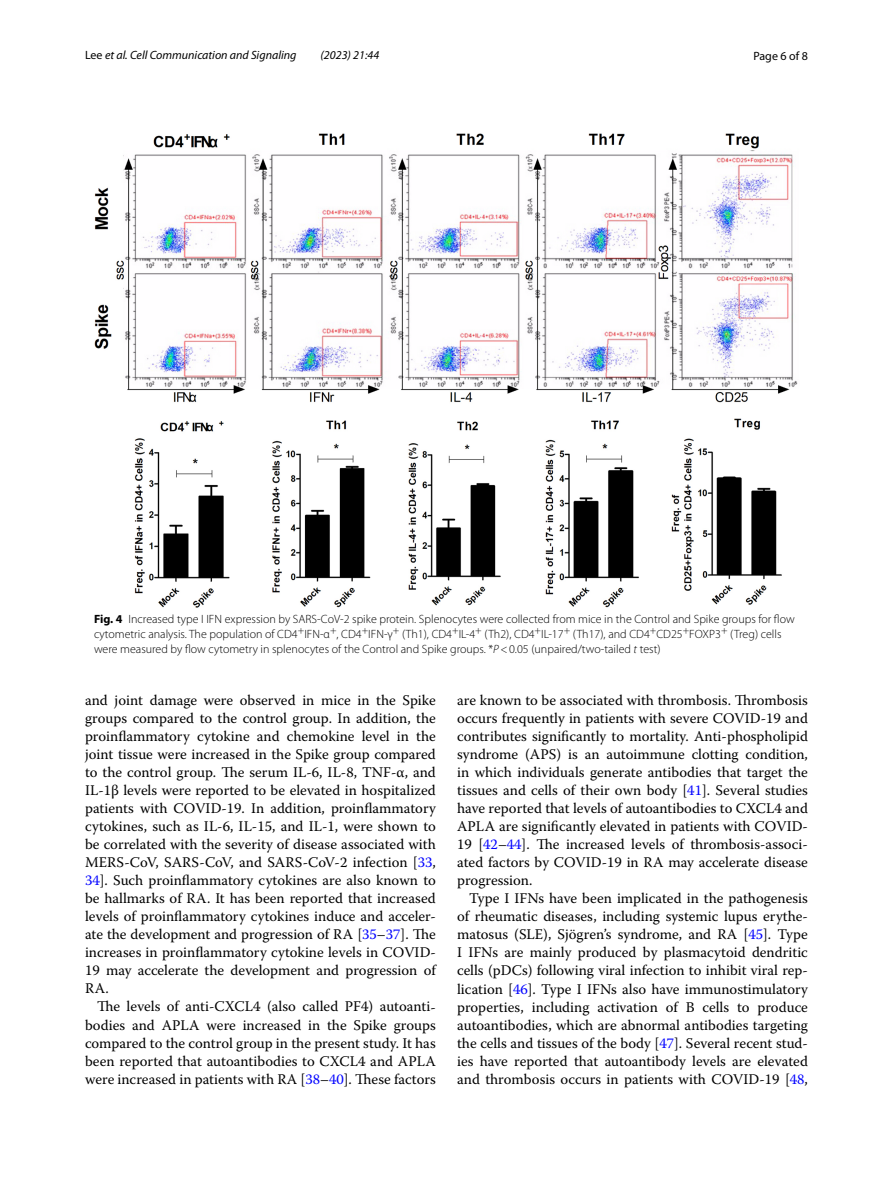
<style>
.page{position:relative;width:893px;height:1187px;background:#fff}
.page>*{position:absolute;margin:0;border:0;box-sizing:border-box;transform-origin:0 0}
.t1{font:14.7px/18px "Warnock Pro";color:#000;text-align:justify}
.t2{font:300 12px/15px "Myriad Pro";color:#000}
.t3{font:italic 12px "Myriad Pro";color:#000}
.t4{font:12px "Myriad Pro";color:#000}
.s1{font-style:normal}
.s2{font-weight:700}
.s3{font-style:italic}
.s4{color:#00f}
</style>
<div class="page">
<img style="left:94px;top:133px;width:704px;height:475px">
<p class="t3" style="left:85px;top:48px;width:213px"><span class="s1">Lee</span> et al. Cell Communication and Signaling</p>
<p class="t3" style="left:321px;top:48px;width:60px">(2023) 21:44</p>
<p class="t4" style="left:753px;top:48px;width:56px">Page 6 of 8</p>
<p class="t2" style="left:94px;top:612px;width:702px"><span class="s2">Fig. 4</span> Increased type I IFN expression by SARS-CoV-2 spike protein. Splenocytes were collected from mice in the Control and Spike groups for flow cytometric analysis. The population of CD4<sup>+</sup>IFN-α<sup>+</sup>, CD4<sup>+</sup>IFN-γ<sup>+</sup> (Th1), CD4<sup>+</sup>IL-4<sup>+</sup> (Th2), CD4<sup>+</sup>IL-17<sup>+</sup> (Th17), and CD4<sup>+</sup>CD25<sup>+</sup>FOXP3<sup>+</sup> (Treg) cells were measured by flow cytometry in splenocytes of the Control and Spike groups. *<span class="s3">P</span>&lt;0.05 (unpaired/two-tailed <span class="s3">t</span> test)</p>
<p class="t1" style="left:85px;top:691px;width:352px">and joint damage were observed in mice in the Spike groups compared to the control group. In addition, the proinflammatory cytokine and chemokine level in the joint tissue were increased in the Spike group compared to the control group. The serum IL-6, IL-8, TNF-α, and IL-1β levels were reported to be elevated in hospitalized patients with COVID-19. In addition, proinflammatory cytokines, such as IL-6, IL-15, and IL-1, were shown to be correlated with the severity of disease associated with MERS-CoV, SARS-CoV, and SARS-CoV-2 infection [<span class="s4">33</span>, <span class="s4">34</span>]. Such proinflammatory cytokines are also known to be hallmarks of RA. It has been reported that increased levels of proinflammatory cytokines induce and acceler&shy;ate the development and progression of RA [<span class="s4">35</span>–<span class="s4">37</span>]. The increases in proinflammatory cytokine levels in COVID-19 may accelerate the development and progression of RA.</p>
<p class="t1" style="left:85px;top:997px;width:352px;text-indent:12px">The levels of anti-CXCL4 (also called PF4) autoanti&shy;bodies and APLA were increased in the Spike groups compared to the control group in the present study. It has been reported that autoantibodies to CXCL4 and APLA were increased in patients with RA [<span class="s4">38</span>–<span class="s4">40</span>]. These factors</p>
<p class="t1" style="left:457px;top:691px;width:352px">are known to be associated with thrombosis. Thrombosis occurs frequently in patients with severe COVID-19 and contributes significantly to mortality. Anti-phospholipid syndrome (APS) is an autoimmune clotting condition, in which individuals generate antibodies that target the tissues and cells of their own body [<span class="s4">41</span>]. Several studies have reported that levels of autoantibodies to CXCL4 and APLA are significantly elevated in patients with COVID-19 [<span class="s4">42</span>–<span class="s4">44</span>]. The increased levels of thrombosis-associ&shy;ated factors by COVID-19 in RA may accelerate disease progression.</p>
<p class="t1" style="left:457px;top:889px;width:352px;text-indent:12px">Type I IFNs have been implicated in the pathogenesis of rheumatic diseases, including systemic lupus erythe&shy;matosus (SLE), Sjögren’s syndrome, and RA [<span class="s4">45</span>]. Type I IFNs are mainly produced by plasmacytoid dendritic cells (pDCs) following viral infection to inhibit viral rep&shy;lication [<span class="s4">46</span>]. Type I IFNs also have immunostimulatory properties, including activation of B cells to produce autoantibodies, which are abnormal antibodies targeting the cells and tissues of the body [<span class="s4">47</span>]. Several recent stud&shy;ies have reported that autoantibody levels are elevated and thrombosis occurs in patients with COVID-19 [<span class="s4">48</span>,</p>
</div>
